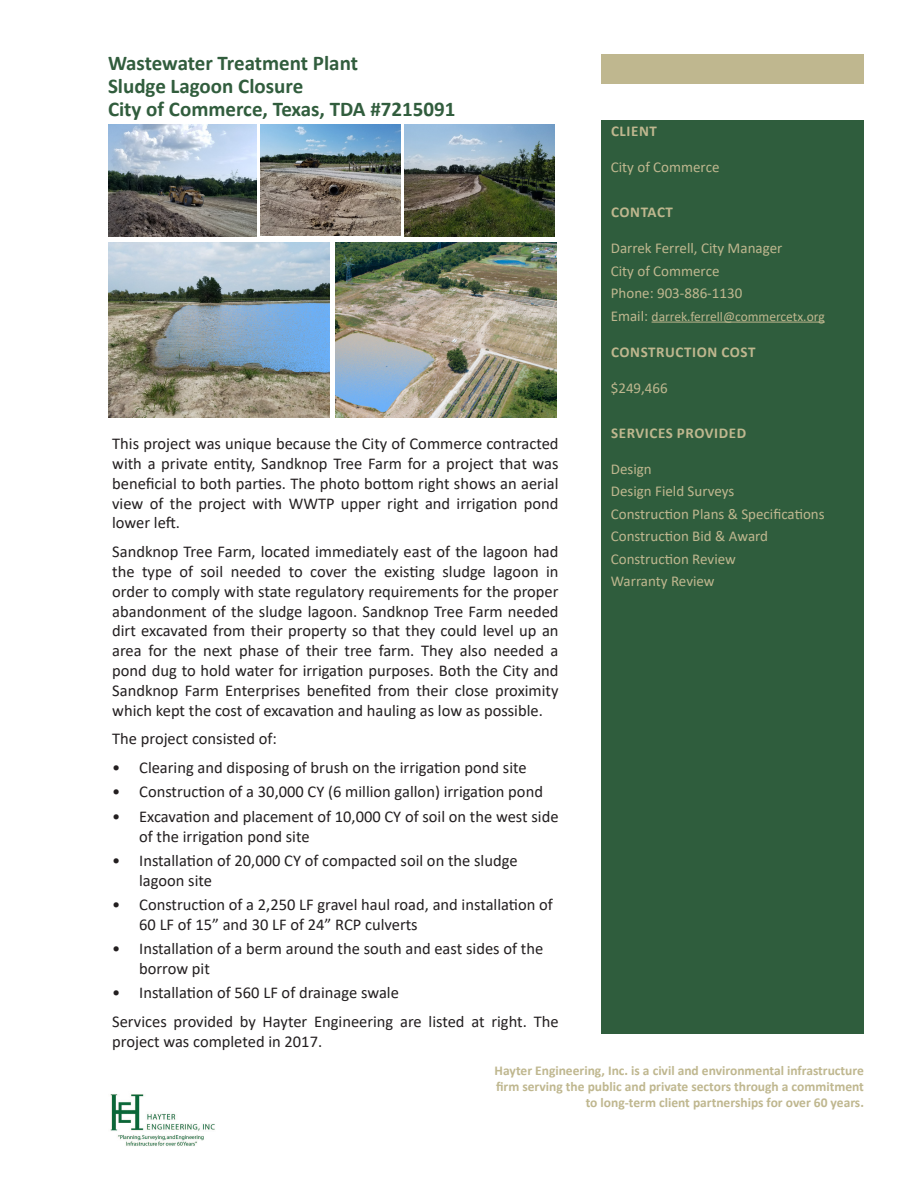
<style>
.page{position:relative;width:918px;height:1188px;background:#fff}
.page>*{position:absolute;margin:0;border:0;box-sizing:border-box;transform-origin:0 0}
.Header_for_Marketing{font:700 21px "Calibri";color:#315d3d}
.Body_Text_for_Descri{font:16.5px/19.8px "Calibri";color:#231f20}
.List_under_sub_headi{font:15px "Calibri";color:#bfb78f}
.Header_for_Green_blo{font:700 15px "Calibri";letter-spacing:.04em;color:#bfb78f}
.t1{font:700 13.5px/16.2px "Calibri";color:#bfb78f;text-align:right}
.List_under_sub_headi-2{font:13.5px "Calibri";color:#bfb78f}
.s1{font-size:15px}
</style>
<div class="page">
<div style="left:602px;top:120px;width:262px;height:913px;background:#2f5d3d"></div>
<div style="left:602px;top:54px;width:262px;height:29px;background:#bfb78f"></div>
<img style="left:110px;top:1094px;width:105px;height:52px">
<hr style="left:652px;top:322px;width:173px;height:1px;background:#bfb78f">
<img style="left:108px;top:125px;width:149px;height:111px">
<img style="left:261px;top:125px;width:139px;height:110px">
<img style="left:405px;top:124px;width:150px;height:113px">
<img style="left:108px;top:243px;width:222px;height:175px">
<img style="left:335px;top:242px;width:222px;height:176px">
<p class="Header_for_Marketing" style="left:108px;top:48px;width:252px">Wastewater Treatment Plant</p>
<p class="Header_for_Marketing" style="left:108px;top:71px;width:197px">Sludge Lagoon Closure</p>
<p class="Header_for_Marketing" style="left:108px;top:94px;width:349px">City of Commerce, Texas, TDA #7215091</p>
<p class="Body_Text_for_Descri" style="left:112px;top:433px;width:448px;text-align:justify">This project was unique because the City of Commerce contracted with a private entity, Sandknop Tree Farm for a project that was beneficial to both parties. The photo bottom right shows an aerial view of the project with WWTP upper right and irrigation pond lower left.</p>
<p class="Body_Text_for_Descri" style="left:112px;top:541px;width:448px;text-align:justify">Sandknop Tree Farm, located immediately east of the lagoon had the type of soil needed to cover the existing sludge lagoon in order to comply with state regulatory requirements for the proper abandonment of the sludge lagoon. Sandknop Tree Farm needed dirt excavated from their property so that they could level up an area for the next phase of their tree farm. They also needed a pond dug to hold water for irrigation purposes. Both the City and Sandknop Farm Enterprises benefited from their close proximity which kept the cost of excavation and hauling as low as possible.</p>
<p class="Body_Text_for_Descri" style="left:112px;top:729px;width:166px">The project consisted of:</p>
<p class="Body_Text_for_Descri" style="left:112px;top:757px;width:416px">• Clearing and disposing of brush on the irrigation pond site</p>
<p class="Body_Text_for_Descri" style="left:112px;top:782px;width:432px">• Construction of a 30,000 CY (6 million gallon) irrigation pond</p>
<p class="Body_Text_for_Descri" style="left:139px;top:806px;width:421px;text-indent:-27px">• Excavation and placement of 10,000 CY of soil on the west side of the irrigation pond site</p>
<p class="Body_Text_for_Descri" style="left:139px;top:850px;width:380px;text-indent:-27px">• Installation of 20,000 CY of compacted soil on the sludge lagoon site</p>
<p class="Body_Text_for_Descri" style="left:139px;top:894px;width:415px;text-indent:-27px">• Construction of a 2,250 LF gravel haul road, and installation of<br>60 LF of 15” and 30 LF of 24” RCP culverts</p>
<p class="Body_Text_for_Descri" style="left:139px;top:938px;width:406px;text-indent:-27px">• Installation of a berm around the south and east sides of the borrow pit</p>
<p class="Body_Text_for_Descri" style="left:112px;top:982px;width:288px">• Installation of 560 LF of drainage swale</p>
<p class="Body_Text_for_Descri" style="left:112px;top:1011px;width:448px">Services provided by Hayter Engineering are listed at right. The project was completed in 2017.</p>
<p class="Header_for_Green_blo" style="left:611px;top:120px;width:47px">CLIENT</p>
<p class="List_under_sub_headi" style="left:611px;top:157px;width:110px">City of Commerce</p>
<p class="Header_for_Green_blo" style="left:611px;top:201px;width:63px">CONTACT</p>
<p class="List_under_sub_headi" style="left:611px;top:238px;width:173px">Darrek Ferrell, City Manager</p>
<p class="List_under_sub_headi" style="left:611px;top:260px;width:110px">City of Commerce</p>
<p class="List_under_sub_headi" style="left:611px;top:283px;width:133px">Phone: 903-886-1130</p>
<p class="List_under_sub_headi-2" style="left:611px;top:307px;width:215px"><span class="s1">Email:</span> darrek.ferrell@commercetx.org</p>
<p class="Header_for_Green_blo" style="left:611px;top:341px;width:146px">CONSTRUCTION COST</p>
<p class="List_under_sub_headi" style="left:611px;top:377px;width:58px">$249,466</p>
<p class="Header_for_Green_blo" style="left:611px;top:422px;width:137px">SERVICES PROVIDED</p>
<p class="List_under_sub_headi" style="left:611px;top:458px;width:42px">Design</p>
<p class="List_under_sub_headi" style="left:611px;top:481px;width:125px">Design Field Surveys</p>
<p class="List_under_sub_headi" style="left:611px;top:503px;width:215px">Construction Plans &amp; Specifications</p>
<p class="List_under_sub_headi" style="left:611px;top:526px;width:159px">Construction Bid &amp; Award</p>
<p class="List_under_sub_headi" style="left:611px;top:548px;width:127px">Construction Review</p>
<p class="List_under_sub_headi" style="left:611px;top:571px;width:105px">Warranty Review</p>
<p class="t1" style="left:495px;top:1062px;width:371px">Hayter Engineering, Inc. is a civil and environmental infrastructure firm serving the public and private sectors through a commitment to long-term client partnerships for over 60 years.</p>
</div>
